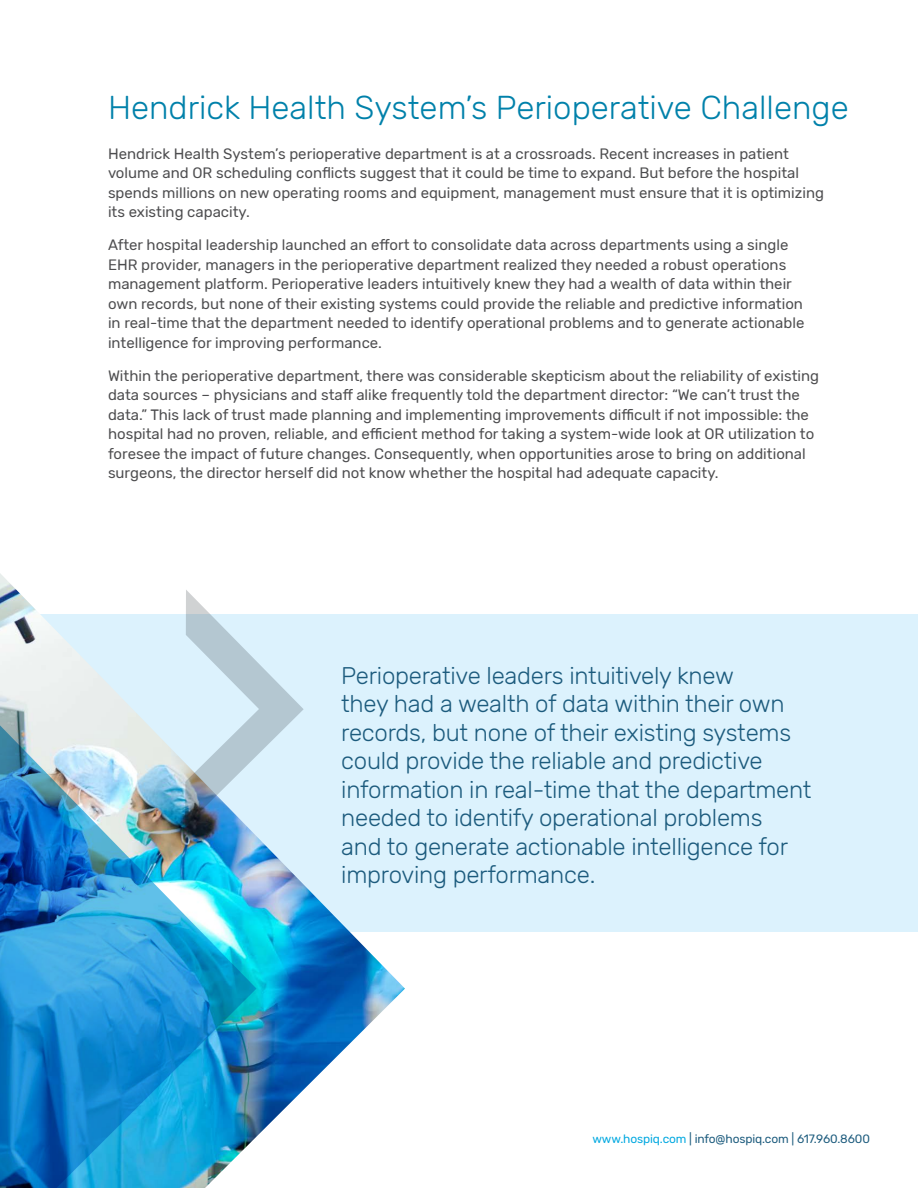
<style>
.page{position:relative;width:918px;height:1188px;background:#fff}
.page>*{position:absolute;margin:0;border:0;box-sizing:border-box;transform-origin:0 0}
.t1{font:300 33px "Rubik";color:#0181aa}
.t2{font:300 24px/28.5px "Rubik";letter-spacing:-.01em;color:#1c5b7d}
.t3{font:15px/19.5px "Rubik";color:#4d4d4f}
.t4{font:12px "Rubik";letter-spacing:-.01em;color:#1c5b7d}
.s1{color:#00a8e0}
</style>
<div class="page">
<div style="left:0;top:614px;width:918px;height:318px;background:#dcf2fd"></div>
<img style="left:257px;top:837px;width:148px;height:299px">
<img style="left:0;top:573px;width:257px;height:615px">
<svg style="left:185px;top:589px;width:119px;height:238px"></svg>
<h1 class="t1" style="left:108px;top:89px;width:742px">Hendrick Health System’s Perioperative Challenge</h1>
<p class="t3" style="left:108px;top:144px;width:718px">Hendrick Health System’s perioperative department is at a crossroads. Recent increases in patient volume and OR scheduling conflicts suggest that it could be time to expand. But before the hospital spends millions on new operating rooms and equipment, management must ensure that it is optimizing its existing capacity.</p>
<p class="t3" style="left:108px;top:236px;width:698px">After hospital leadership launched an effort to consolidate data across departments using a single EHR provider, managers in the perioperative department realized they needed a robust operations management platform. Perioperative leaders intuitively knew they had a wealth of data within their own records, but none of their existing systems could provide the reliable and predictive information in real-time that the department needed to identify operational problems and to generate actionable intelligence for improving performance.</p>
<p class="t3" style="left:108px;top:366px;width:713px">Within the perioperative department, there was considerable skepticism about the reliability of existing data sources – physicians and staff alike frequently told the department director: “We can’t trust the data.” This lack of trust made planning and implementing improvements difficult if not impossible: the hospital had no proven, reliable, and efficient method for taking a system-wide look at OR utilization to foresee the impact of future changes. Consequently, when opportunities arose to bring on additional surgeons, the director herself did not know whether the hospital had adequate capacity.</p>
<p class="t2" style="left:341px;top:662px;width:472px">Perioperative leaders intuitively knew<br>they had a wealth of data within their own records, but none of their existing systems could provide the reliable and predictive information in real-time that the department needed to identify operational problems<br>and to generate actionable intelligence for improving performance.</p>
<p class="t4" style="left:592px;top:1133px;width:279px"><span class="s1">www.hospiq.com</span> | info@hospiq.com | 617.960.8600</p>
</div>
